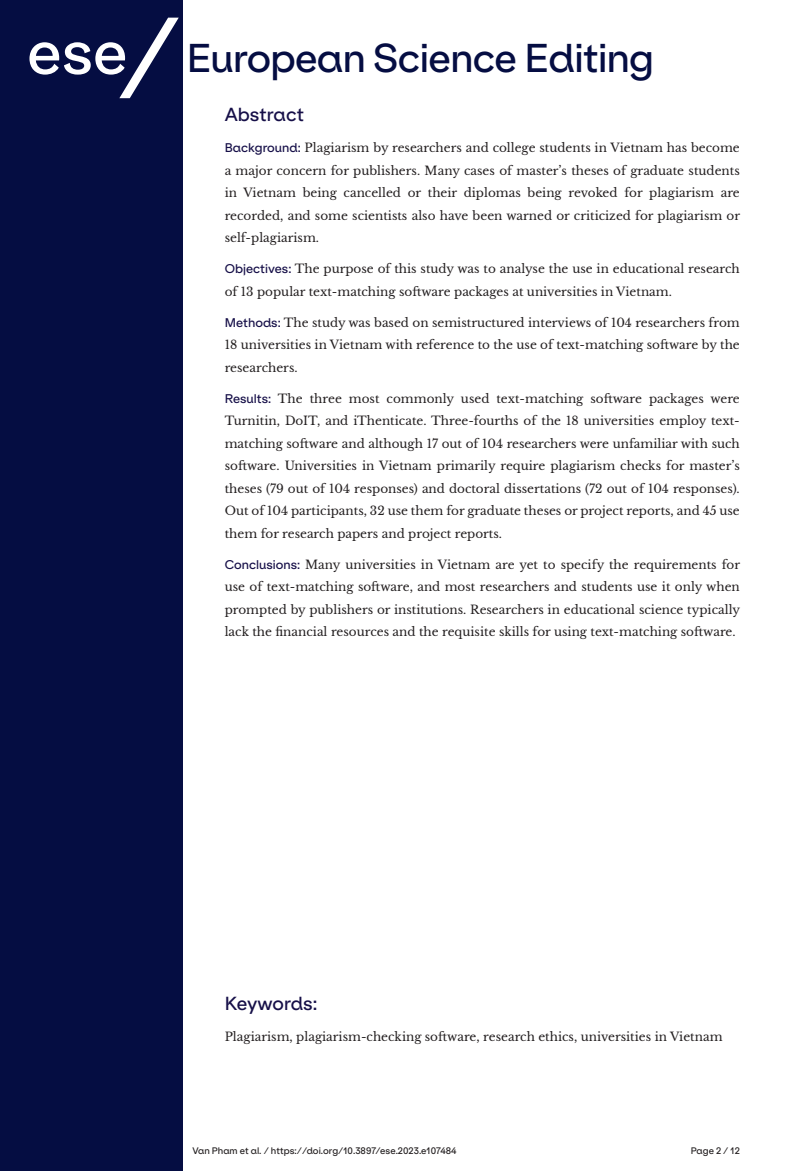
<style>
.page{position:relative;width:810px;height:1171px;background:#fff}
.page>*{position:absolute;margin:0;border:0;box-sizing:border-box;transform-origin:0 0}
.t1{font:500 58.5px "ES Klarheit Kurrent";color:#fff}
.t2{font:500 38.25px "ES Klarheit Kurrent";letter-spacing:-.02em;color:#050d42}
.t3{font:500 18px "ES Klarheit Kurrent";color:#160f48}
.t4{font:12px/22.5px "Libre Baskerville";color:#231f20;text-align:justify}
.t5{font:500 9px "ES Klarheit Kurrent";color:#231f20}
.s1{font-size:109.5px}
.s2{font-family:"ES Klarheit Kurrent";font-weight:500;color:#160f48}
</style>
<div class="page">
<div style="left:0;top:0;width:183px;height:1170px;background:#050d42"></div>
<h1 class="t1" style="left:27px;top:4px;width:155px">ese<span class="s1">/</span></h1>
<h2 class="t2" style="left:187px;top:27px;width:469px">European Science Editing</h2>
<h3 class="t3" style="left:225px;top:99px;width:81px">Abstract</h3>
<p class="t4" style="left:225px;top:136px;width:517px"><span class="s2">Background:</span> Plagiarism by researchers and college students in Vietnam has become a major concern for publishers. Many cases of master’s theses of graduate students in Vietnam being cancelled or their diplomas being revoked for plagiarism are recorded, and some scientists also have been warned or criticized for plagiarism or self-plagiarism.</p>
<p class="t4" style="left:225px;top:257px;width:517px"><span class="s2">Objectives:</span> The purpose of this study was to analyse the use in educational research of 13 popular text-matching software packages at universities in Vietnam.</p>
<p class="t4" style="left:225px;top:311px;width:517px"><span class="s2">Methods:</span> The study was based on semistructured interviews of 104 researchers from 18 universities in Vietnam with reference to the use of text-matching software by the researchers.</p>
<p class="t4" style="left:225px;top:387px;width:517px"><span class="s2">Results:</span> The three most commonly used text-matching software packages were Turnitin, DoIT, and iThenticate. Three-fourths of the 18 universities employ text&shy;matching software and although 17 out of 104 researchers were unfamiliar with such software. Universities in Vietnam primarily require plagiarism checks for master’s theses (79 out of 104 responses) and doctoral dissertations (72 out of 104 responses).<br>Out of 104 participants, 32 use them for graduate theses or project reports, and 45 use them for research papers and project reports.</p>
<p class="t4" style="left:225px;top:553px;width:517px"><span class="s2">Conclusions:</span> Many universities in Vietnam are yet to specify the requirements for use of text-matching software, and most researchers and students use it only when prompted by publishers or institutions. Researchers in educational science typically lack the financial resources and the requisite skills for using text-matching software.</p>
<h3 class="t3" style="left:225px;top:988px;width:94px">Keywords:</h3>
<p class="t4" style="left:225px;top:1025px;width:499px">Plagiarism, plagiarism-checking software, research ethics, universities in Vietnam</p>
<p class="t5" style="left:192px;top:1142px;width:266px">Van Pham et al. / https://doi.org/10.3897/ese.2023.e107484</p>
<p class="t5" style="left:691px;top:1142px;width:51px">Page 2 / 12</p>
</div>
